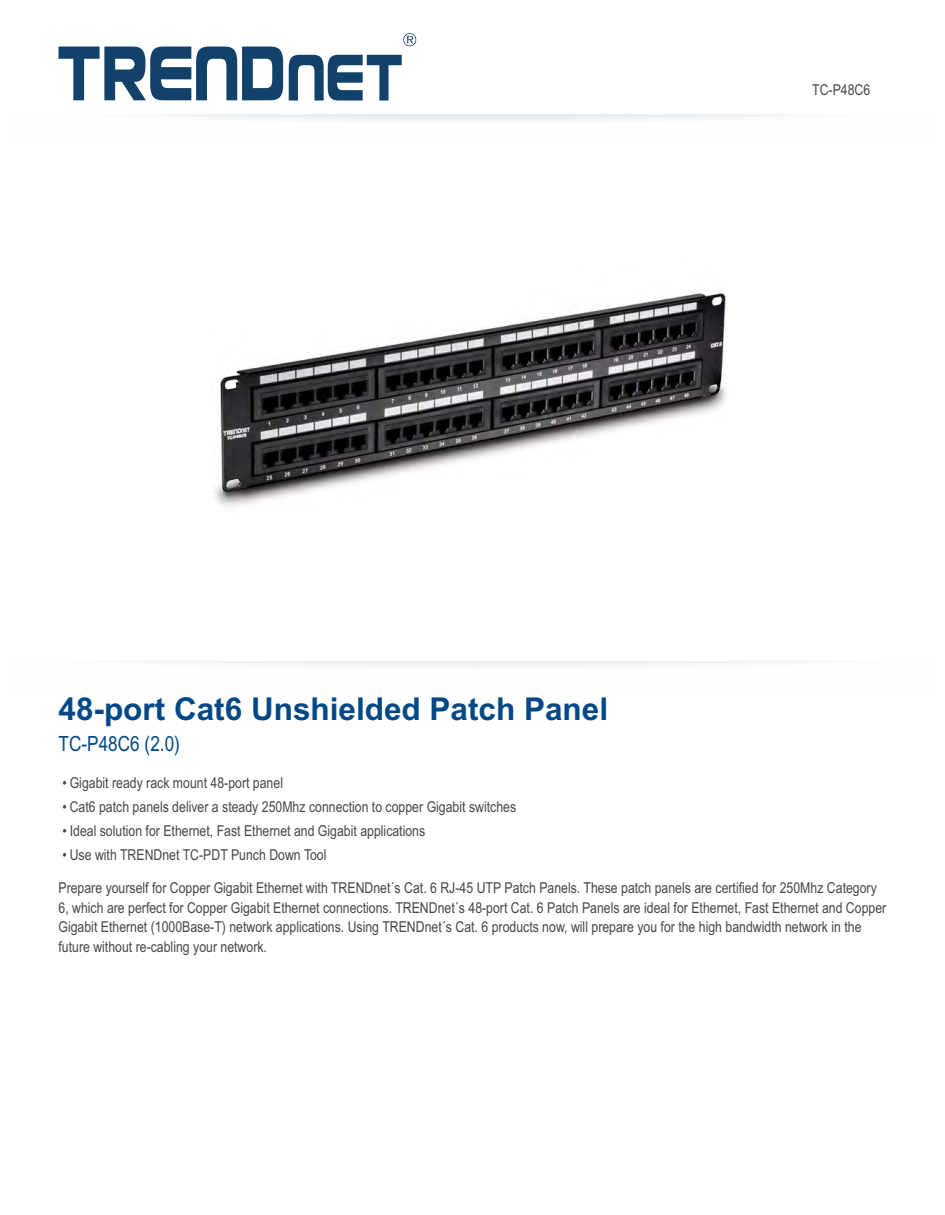
<style>
.page{position:relative;width:945px;height:1215px;background:#fff}
.page>*{position:absolute;margin:0;border:0;box-sizing:border-box;transform-origin:0 0}
.t1{font:700 31.5px "Arial";color:#034886}
.t2{font:21px "Arial Narrow";color:#034886}
.t3{font:15px/19.5px "Arial Narrow";color:#464646}
</style>
<div class="page">
<svg style="left:154px;top:660px;width:642px;height:7px"></svg>
<img style="left:214px;top:293px;width:514px;height:214px">
<svg style="left:58px;top:47px;width:225px;height:53px"></svg>
<svg style="left:289px;top:55px;width:113px;height:46px"></svg>
<svg style="left:403px;top:33px;width:13px;height:13px"></svg>
<svg style="left:171px;top:115px;width:608px;height:6px"></svg>
<p class="t3" style="left:812px;top:82px;width:60px">TC-P48C6</p>
<h1 class="t1" style="left:58px;top:697px;width:551px">48-port Cat6 Unshielded Patch Panel</h1>
<h2 class="t2" style="left:58px;top:736px;width:123px">TC-P48C6 (2.0)</h2>
<p class="t3" style="left:62px;top:775px;width:222px">• Gigabit ready rack mount 48-port panel</p>
<p class="t3" style="left:62px;top:799px;width:455px">• Cat6 patch panels deliver a steady 250Mhz connection to copper Gigabit switches</p>
<p class="t3" style="left:62px;top:823px;width:364px">• Ideal solution for Ethernet, Fast Ethernet and Gigabit applications</p>
<p class="t3" style="left:62px;top:847px;width:266px">• Use with TRENDnet TC-PDT Punch Down Tool</p>
<p class="t3" style="left:58px;top:880px;width:829px">Prepare yourself for Copper Gigabit Ethernet with TRENDnet´s Cat. 6 RJ-45 UTP Patch Panels. These patch panels are certified for 250Mhz Category 6, which are perfect for Copper Gigabit Ethernet connections. TRENDnet´s 48-port Cat. 6 Patch Panels are ideal for Ethernet, Fast Ethernet and Copper Gigabit Ethernet (1000Base-T) network applications. Using TRENDnet´s Cat. 6 products now, will prepare you for the high bandwidth network in the future without re-cabling your network.</p>
</div>
